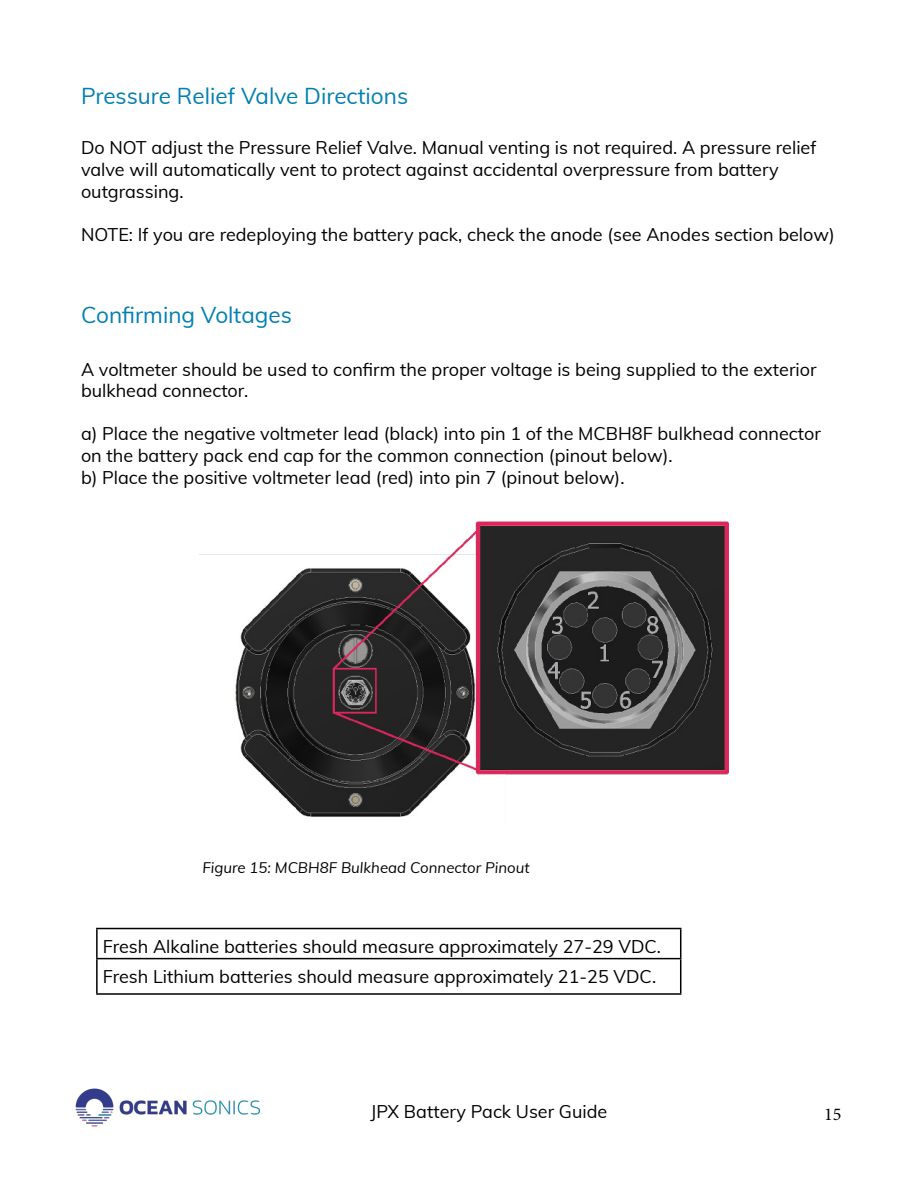
<style>
.page{position:relative;width:918px;height:1188px;background:#fff}
.page>*{position:absolute;margin:0;border:0;box-sizing:border-box;transform-origin:0 0}
.t1{font:22.5px "Muli";color:#017fb1}
.t2{font:18px/21.6px "Muli";color:#000}
.t3{font:18px "Minion Pro";color:#000}
.t4{font:italic 15px "Muli";color:#000}
</style>
<div class="page">
<img style="left:75px;top:1088px;width:186px;height:39px">
<hr style="left:96px;top:928px;width:585px;height:1px;background:#000">
<hr style="left:96px;top:929px;width:2px;height:29px;background:#000">
<svg style="left:680px;top:929px;width:1px;height:29px"></svg>
<hr style="left:96px;top:958px;width:585px;height:1px;background:#000">
<hr style="left:96px;top:959px;width:2px;height:34px;background:#000">
<hr style="left:680px;top:959px;width:1px;height:34px;background:#000">
<hr style="left:96px;top:993px;width:585px;height:2px;background:#000">
<img style="left:200px;top:521px;width:529px;height:296px">
<p class="t1" style="left:81px;top:79px;width:329px">Pressure Relief Valve Directions</p>
<p class="t2" style="left:81px;top:136px;width:737px">Do NOT adjust the Pressure Relief Valve. Manual venting is not required. A pressure relief valve will automatically vent to protect against accidental overpressure from battery outgrassing.</p>
<p class="t2" style="left:81px;top:223px;width:755px">NOTE: If you are redeploying the battery pack, check the anode (see Anodes section below)</p>
<p class="t1" style="left:81px;top:298px;width:212px">Confirming Voltages</p>
<p class="t2" style="left:81px;top:357px;width:737px">A voltmeter should be used to confirm the proper voltage is being supplied to the exterior bulkhead connector.</p>
<p class="t2" style="left:81px;top:422px;width:741px">a) Place the negative voltmeter lead (black) into pin 1 of the MCBH8F bulkhead connector on the battery pack end cap for the common connection (pinout below).</p>
<p class="t2" style="left:81px;top:465px;width:545px">b) Place the positive voltmeter lead (red) into pin 7 (pinout below).</p>
<p class="t4" style="left:202px;top:856px;width:329px">Figure 15: MCBH8F Bulkhead Connector Pinout</p>
<p class="t2" style="left:103px;top:934px;width:560px">Fresh Alkaline batteries should measure approximately 27-29 VDC.</p>
<p class="t2" style="left:103px;top:965px;width:555px">Fresh Lithium batteries should measure approximately 21-25 VDC.</p>
<p class="t2" style="left:370px;top:1100px;width:238px">JPX Battery Pack User Guide</p>
<p class="t3" style="left:824px;top:1102px;width:19px">15</p>
</div>
